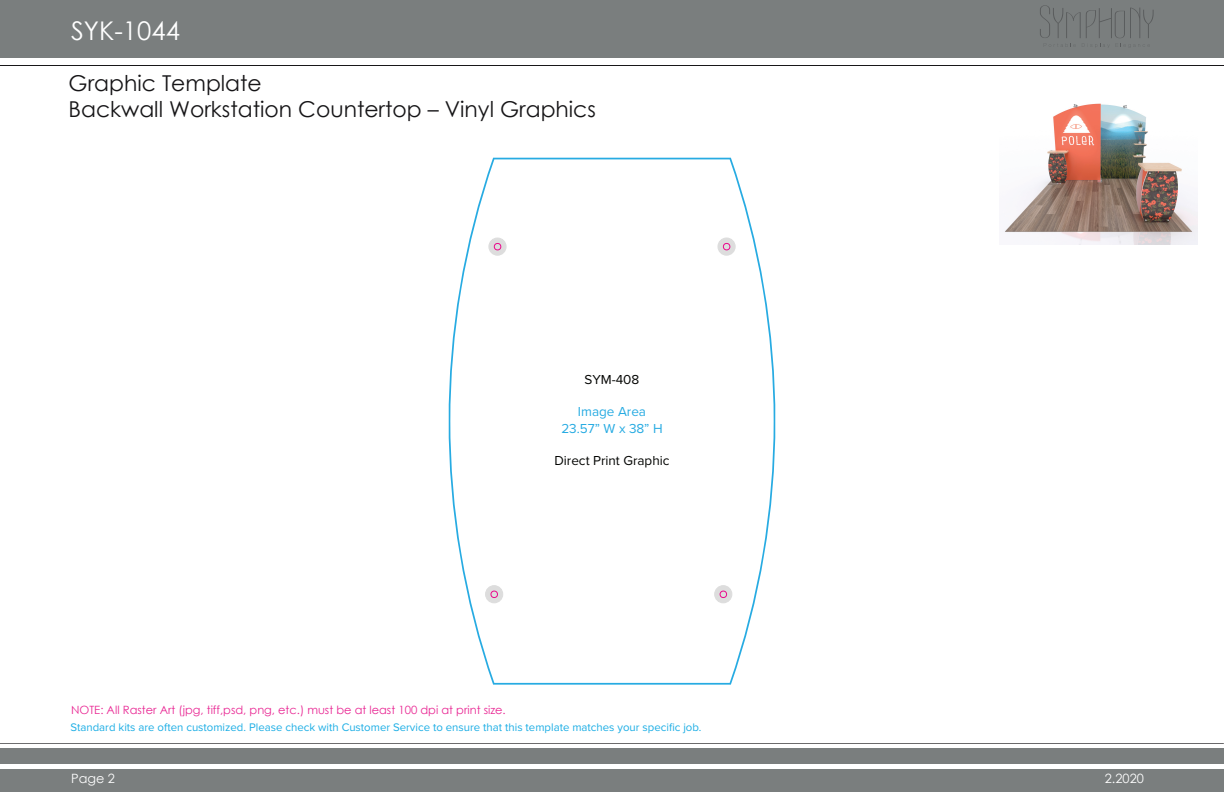
<style>
.page{position:relative;width:1224px;height:792px;background:#fff}
.page>*{position:absolute;margin:0;border:0;box-sizing:border-box;transform-origin:0 0}
.t1{font:25.7px "Century Gothic";color:#fff}
.t2{font:21.9px/26.2px "Century Gothic";color:#161517}
.t3{font:13.5px "Proxima Nova";color:#040503}
.t4{font:13.5px/16.2px "Proxima Nova";color:#27abe2;text-align:center}
.t5{font:12.8px "Century Gothic";color:#fff}
.t6{font:11.4px "Proxima Nova";color:#1daee5}
.t7{font:11.4px "Century Gothic";color:#e92693}
</style>
<div class="page">
<div style="left:0;top:749px;width:1224px;height:43px;background:#7a7e7e"></div>
<div style="left:0;top:764px;width:1224px;height:5px;background:#fff"></div>
<hr style="left:0;top:743px;width:1224px;height:1px;background:#181719">
<div style="left:0;top:0;width:1224px;height:57px;background:#7a7e7e"></div>
<hr style="left:0;top:65px;width:1224px;height:1px;background:#181719">
<svg style="left:1040px;top:5px;width:114px;height:42px"></svg>
<img style="left:1004px;top:103px;width:193px;height:141px">
<svg style="left:449px;top:158px;width:326px;height:527px"></svg>
<div style="left:486px;top:586px;width:17px;height:17px;background:#ddd;border-radius:50%"></div>
<svg style="left:490px;top:590px;width:8px;height:8px"></svg>
<div style="left:485px;top:585px;width:18px;height:18px;border:1px solid #ddd;border-radius:50%"></div>
<div style="left:715px;top:586px;width:17px;height:17px;background:#ddd;border-radius:50%"></div>
<svg style="left:719px;top:590px;width:8px;height:8px"></svg>
<div style="left:714px;top:585px;width:18px;height:18px;border:1px solid #ddd;border-radius:50%"></div>
<div style="left:718px;top:238px;width:17px;height:17px;background:#ddd;border-radius:50%"></div>
<svg style="left:723px;top:243px;width:8px;height:8px"></svg>
<div style="left:717px;top:238px;width:19px;height:18px;border:1px solid #ddd;border-radius:50%"></div>
<div style="left:489px;top:238px;width:17px;height:17px;background:#ddd;border-radius:50%"></div>
<svg style="left:494px;top:243px;width:8px;height:8px"></svg>
<div style="left:488px;top:238px;width:19px;height:18px;border:1px solid #ddd;border-radius:50%"></div>
<h1 class="t1" style="left:71px;top:13px;width:110px">SYK-1044</h1>
<h2 class="t2" style="left:69px;top:69px;width:529px">Graphic Template<br>Backwall Workstation Countertop – Vinyl Graphics</h2>
<p class="t3" style="left:585px;top:370px;width:56px">SYM-408</p>
<p class="t4" style="left:561px;top:403px;width:103px">Image Area<br>23.57” W x 38” H</p>
<p class="t3" style="left:554px;top:451px;width:117px">Direct Print Graphic</p>
<p class="t7" style="left:71px;top:702px;width:436px">NOTE: All Raster Art (jpg, tiff,psd, png, etc.) must be at least 100 dpi at print size.</p>
<p class="t6" style="left:71px;top:719px;width:632px">Standard kits are often customized. Please check with Customer Service to ensure that this template matches your specific job.</p>
<p class="t5" style="left:71px;top:769px;width:45px">Page 2</p>
<p class="t5" style="left:1105px;top:769px;width:41px">2.2020</p>
</div>
